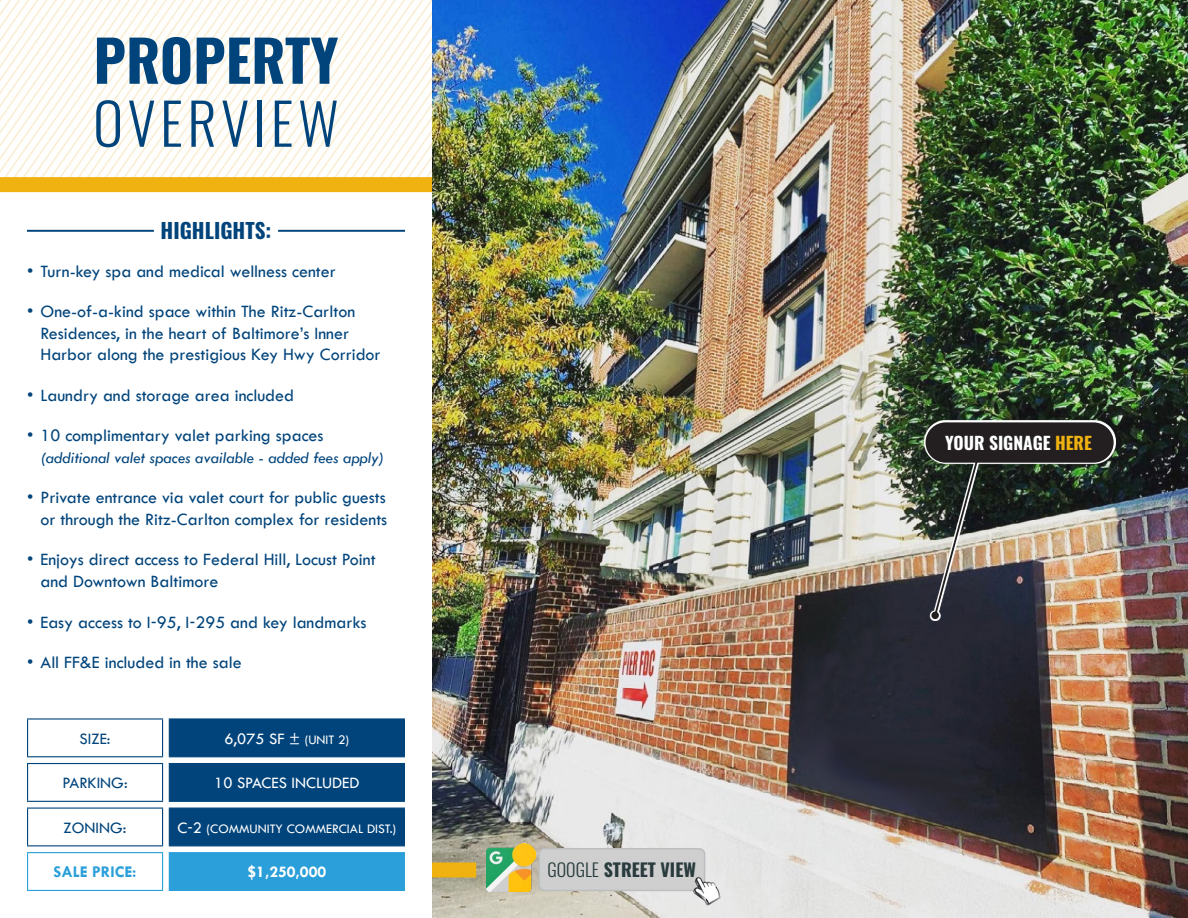
<style>
.page{position:relative;width:1188px;height:918px;background:#fff}
.page>*{position:absolute;margin:0;border:0;box-sizing:border-box;transform-origin:0 0}
.t1{font:700 57px "Oswald";color:#00447b}
.t2{font:300 57px "Oswald";letter-spacing:.08em;color:#00447b}
.t3{font:700 21px "Oswald";color:#00447b}
.t4{font:18px/21.6px "Tw Cen";color:#00447b}
.t5{font:700 18px "Oswald";color:#293b3d}
.t6{font:700 17.55px "Oswald";color:#fff}
.t7{font:italic 16.5px "Tw Cen";color:#00447b}
.t8{font:16.5px "Tw Cen";color:#fff}
.t9{font:16.5px "Tw Cen";color:#00447b}
.t10{font:700 16.5px "Tw Cen";color:#2a9fd9}
.t11{font:700 16.5px "Tw Cen";color:#fff}
.t12{font:13.5px "Tw Cen";color:#fff}
.s1{font-size:13.5px}
.s2{font-size:16.5px}
.s3{font-weight:300}
.s4{color:#efb211}
</style>
<div class="page">
<img style="left:0;top:0;width:432px;height:177px">
<img style="left:432px;top:0;width:756px;height:918px">
<div style="left:0;top:177px;width:432px;height:15px;background:#efb211"></div>
<div style="left:432px;top:862px;width:44px;height:16px;background:#efb211"></div>
<img style="left:487px;top:843px;width:48px;height:49px">
<div style="left:539px;top:849px;width:166px;height:41px;background:#cfcfcf;border-radius:5px"></div>
<div style="left:539px;top:848px;width:166px;height:43px;border:2px solid #bcbebf;border-radius:5px"></div>
<img style="left:694px;top:876px;width:26px;height:30px">
<hr style="left:278px;top:230px;width:127px;height:2px;background:#00447b">
<hr style="left:27px;top:230px;width:127px;height:2px;background:#00447b">
<svg style="left:169px;top:720px;width:235px;height:125px;background:#175587"></svg>
<div style="left:169px;top:853px;width:235px;height:37px;background:#2a9fd9"></div>
<hr style="left:27px;top:718px;width:136px;height:2px;background:#00447b">
<hr style="left:27px;top:720px;width:1px;height:36px;background:#00447b">
<hr style="left:162px;top:720px;width:1px;height:36px;background:#00447b">
<hr style="left:169px;top:718px;width:236px;height:2px;background:#00447b">
<hr style="left:169px;top:720px;width:1px;height:36px;background:#00447b">
<hr style="left:404px;top:720px;width:1px;height:36px;background:#00447b">
<hr style="left:27px;top:756px;width:136px;height:1px;background:#00447b">
<hr style="left:169px;top:756px;width:236px;height:1px;background:#00447b">
<hr style="left:27px;top:763px;width:136px;height:1px;background:#00447b">
<hr style="left:27px;top:764px;width:1px;height:37px;background:#00447b">
<hr style="left:162px;top:764px;width:1px;height:37px;background:#00447b">
<hr style="left:169px;top:763px;width:236px;height:1px;background:#00447b">
<hr style="left:169px;top:764px;width:1px;height:37px;background:#00447b">
<hr style="left:404px;top:764px;width:1px;height:37px;background:#00447b">
<hr style="left:27px;top:801px;width:136px;height:1px;background:#00447b">
<hr style="left:169px;top:801px;width:236px;height:1px;background:#00447b">
<hr style="left:27px;top:808px;width:136px;height:1px;background:#00447b">
<hr style="left:27px;top:809px;width:1px;height:36px;background:#00447b">
<hr style="left:162px;top:809px;width:1px;height:36px;background:#00447b">
<hr style="left:169px;top:808px;width:236px;height:1px;background:#00447b">
<hr style="left:169px;top:809px;width:1px;height:36px;background:#00447b">
<hr style="left:404px;top:809px;width:1px;height:36px;background:#00447b">
<hr style="left:27px;top:845px;width:136px;height:1px;background:#00447b">
<hr style="left:169px;top:845px;width:236px;height:1px;background:#00447b">
<hr style="left:169px;top:852px;width:236px;height:1px;background:#2a9fd9">
<hr style="left:404px;top:853px;width:1px;height:37px;background:#2a9fd9">
<hr style="left:169px;top:890px;width:236px;height:1px;background:#2a9fd9">
<hr style="left:27px;top:852px;width:136px;height:1px;background:#2a9fd9">
<hr style="left:27px;top:853px;width:1px;height:37px;background:#2a9fd9">
<hr style="left:162px;top:853px;width:1px;height:37px;background:#2a9fd9">
<hr style="left:27px;top:890px;width:136px;height:1px;background:#2a9fd9">
<img style="left:924px;top:421px;width:191px;height:200px">
<div style="left:926px;top:422px;width:188px;height:41px;background:#231f20;border-radius:20px"></div>
<img style="left:933px;top:458px;width:48px;height:160px">
<div style="left:931px;top:612px;width:8px;height:7px;background:#231f20;border-radius:50%"></div>
<p class="t1" style="left:94px;top:31px;width:246px">PROPERTY</p>
<p class="t2" style="left:93px;top:73px;width:247px">OVERVIEW</p>
<p class="t3" style="left:161px;top:220px;width:112px">HIGHLIGHTS:</p>
<p class="t4" style="left:27px;top:260px;width:310px">• Turn-key spa and medical wellness center</p>
<p class="t4" style="left:40px;top:300px;width:342px;text-indent:-14px">• One-of-a-kind space within The Ritz-Carlton<br>Residences, in the heart of Baltimore’s Inner<br>Harbor along the prestigious Key Hwy Corridor</p>
<p class="t4" style="left:27px;top:384px;width:269px">• Laundry and storage area included</p>
<p class="t4" style="left:27px;top:425px;width:298px">• 10 complimentary valet parking spaces</p>
<p class="t7" style="left:40px;top:448px;width:345px">(additional valet spaces available - added fees apply)</p>
<p class="t4" style="left:27px;top:487px;width:362px;text-align:right">• Private entrance via valet court for public guests or through the Ritz-Carlton complex for residents</p>
<p class="t4" style="left:40px;top:549px;width:337px;text-indent:-14px">• Enjoys direct access to Federal Hill, Locust Point and Downtown Baltimore</p>
<p class="t4" style="left:27px;top:611px;width:341px">• Easy access to I-95, I-295 and key landmarks</p>
<p class="t4" style="left:27px;top:651px;width:216px">• All FF&amp;E included in the sale</p>
<p class="t9" style="left:80px;top:728px;width:32px">SIZE:</p>
<p class="t8" style="left:225px;top:728px;width:126px">6,075 SF ± <span class="s1">(UNIT 2)</span></p>
<p class="t9" style="left:62px;top:773px;width:67px">PARKING:</p>
<p class="t8" style="left:214px;top:773px;width:147px">10 SPACES INCLUDED</p>
<p class="t9" style="left:64px;top:818px;width:64px">ZONING:</p>
<p class="t12" style="left:177px;top:820px;width:220px"><span class="s2">C-2</span> (COMMUNITY COMMERCIAL DIST.)</p>
<p class="t10" style="left:54px;top:862px;width:85px">SALE PRICE:</p>
<p class="t11" style="left:248px;top:862px;width:80px">$1,250,000</p>
<p class="t5" style="left:548px;top:861px;width:150px"><span class="s3">GOOGLE</span> STREET VIEW</p>
<p class="t6" style="left:945px;top:434px;width:148px">YOUR SIGNAGE <span class="s4">HERE</span></p>
</div>
